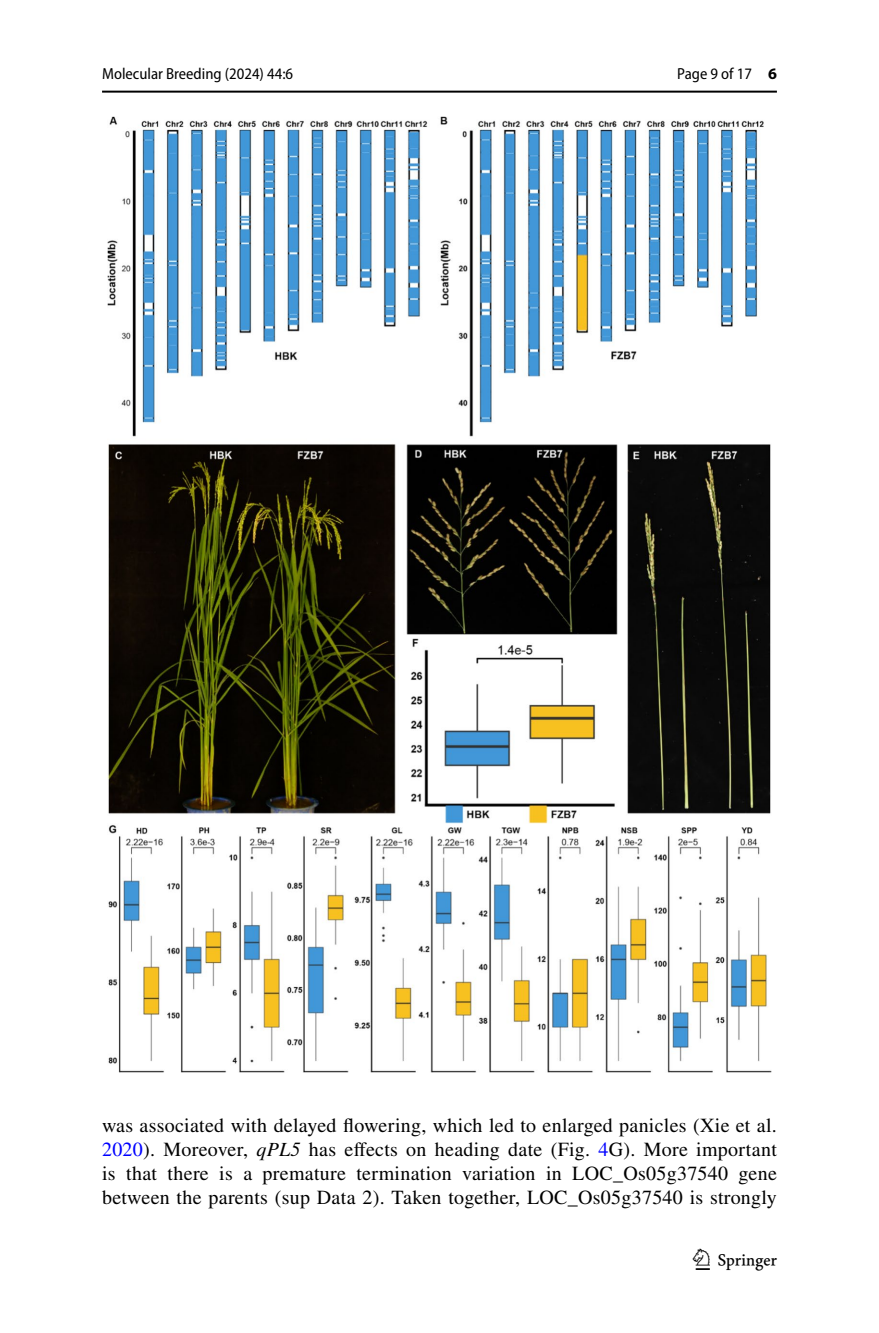
<style>
.page{position:relative;width:879px;height:1333px;background:#fff}
.page>*{position:absolute;margin:0;border:0;box-sizing:border-box;transform-origin:0 0}
.t1{font:30px "Springnew Regular 3";color:#000}
.t2{font:20px/24px "STIX";letter-spacing:.015em;color:#000;text-align:justify}
.t3{font:semi-condensed 16px "Myriad Pro";color:#000}
.s1{font-weight:700;font-stretch:normal}
.s2{color:#00f}
.s3{font-style:italic}
</style>
<div class="page">
<hr style="left:102px;top:91px;width:675px;height:2px;background:#000">
<img style="left:107px;top:116px;width:665px;height:956px">
<p class="t3" style="left:102px;top:65px;width:193px">Molecular Breeding (2024) 44:6</p>
<p class="t3" style="left:677px;top:65px;width:101px">Page 9 of 17 <span class="s1">6</span></p>
<p class="t2" style="left:102px;top:1114px;width:676px">was associated with delayed flowering, which led to enlarged panicles (Xie et al.<br><span class="s2">2020</span>). Moreover, <span class="s3">qPL5</span> has effects on heading date (Fig. <span class="s2">4</span>G). More important is that there is a premature termination variation in LOC_Os05g37540 gene between the parents (sup Data 2). Taken together, LOC_Os05g37540 is strongly</p>
<h1 class="t1" style="left:696px;top:1248px;width:83px">1 3</h1>
</div>
